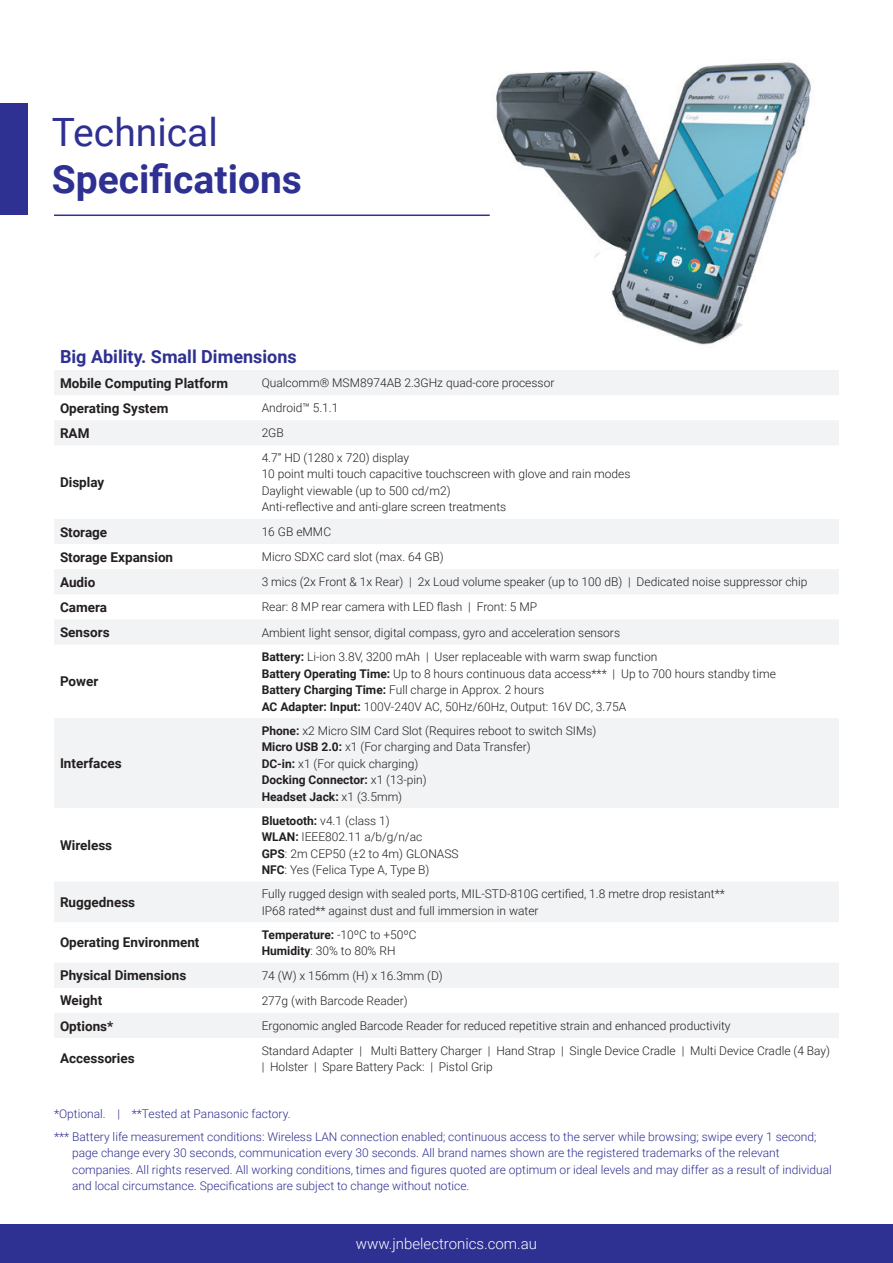
<style>
.page{position:relative;width:893px;height:1263px;background:#fff}
.page>*{position:absolute;margin:0;border:0;box-sizing:border-box;transform-origin:0 0}
.t1{font:700 39px "Roboto";color:#2e3092}
.t2{font:39px "Roboto";color:#2e3092}
.t3{font:700 18px "Roboto";color:#2e3092}
.t4{font:300 15px "Roboto";color:#fff}
.t5{font:700 13.5px "Roboto";color:#231f20}
.t6{font:300 12px/16.5px "Roboto";color:#231f20}
.t7{font:300 12px/16.5px "Roboto";color:#2e3092}
.s1{font-weight:700}
</style>
<div class="page">
<img style="left:465px;top:62px;width:346px;height:283px">
<div style="left:0;top:103px;width:27px;height:111px;background:#2e3092"></div>
<hr style="left:54px;top:215px;width:436px;height:1px;background:#2e3092">
<svg style="left:54px;top:370px;width:785px;height:668px"></svg>
<div style="left:0;top:1224px;width:893px;height:39px;background:#2e3092"></div>
<h1 class="t2" style="left:52px;top:105px;width:168px">Technical</h1>
<h1 class="t1" style="left:52px;top:151px;width:252px">Specifications</h1>
<h2 class="t3" style="left:60px;top:344px;width:238px">Big Ability. Small Dimensions</h2>
<p class="t5" style="left:60px;top:373px;width:170px">Mobile Computing Platform</p>
<p class="t6" style="left:262px;top:374px;width:294px">Qualcomm® MSM8974AB 2.3GHz quad-core processor</p>
<p class="t5" style="left:60px;top:399px;width:110px">Operating System</p>
<p class="t6" style="left:262px;top:399px;width:78px">Android™ 5.1.1</p>
<p class="t5" style="left:60px;top:424px;width:31px">RAM</p>
<p class="t6" style="left:262px;top:424px;width:24px">2GB</p>
<p class="t5" style="left:60px;top:473px;width:46px">Display</p>
<p class="t6" style="left:262px;top:449px;width:370px">4.7” HD (1280 x 720) display<br>10 point multi touch capacitive touchscreen with glove and rain modes Daylight viewable (up to 500 cd/m2)<br>Anti-reflective and anti-glare screen treatments</p>
<p class="t5" style="left:60px;top:522px;width:49px">Storage</p>
<p class="t6" style="left:262px;top:523px;width:71px">16 GB eMMC</p>
<p class="t5" style="left:60px;top:547px;width:115px">Storage Expansion</p>
<p class="t6" style="left:262px;top:548px;width:184px">Micro SDXC card slot (max. 64 GB)</p>
<p class="t5" style="left:60px;top:573px;width:37px">Audio</p>
<p class="t6" style="left:262px;top:573px;width:547px">3 mics (2x Front &amp; 1x Rear) | 2x Loud volume speaker (up to 100 dB) | Dedicated noise suppressor chip</p>
<p class="t5" style="left:60px;top:598px;width:49px">Camera</p>
<p class="t6" style="left:262px;top:598px;width:277px">Rear: 8 MP rear camera with LED flash | Front: 5 MP</p>
<p class="t5" style="left:60px;top:623px;width:51px">Sensors</p>
<p class="t6" style="left:262px;top:623px;width:360px">Ambient light sensor, digital compass, gyro and acceleration sensors</p>
<p class="t5" style="left:60px;top:672px;width:40px">Power</p>
<p class="t6" style="left:262px;top:648px;width:516px"><span class="s1">Battery:</span> Li-ion 3.8V, 3200 mAh | User replaceable with warm swap function<br><span class="s1">Battery Operating Time:</span> Up to 8 hours continuous data access*** | Up to 700 hours standby time <span class="s1">Battery Charging Time:</span> Full charge in Approx. 2 hours<br><span class="s1">AC Adapter: Input:</span> 100V-240V AC, 50Hz/60Hz, Output: 16V DC, 3.75A</p>
<p class="t5" style="left:60px;top:754px;width:63px">Interfaces</p>
<p class="t5" style="left:60px;top:836px;width:54px">Wireless</p>
<p class="t6" style="left:262px;top:722px;width:336px"><span class="s1">Phone:</span> x2 Micro SIM Card Slot (Requires reboot to switch SIMs)<br><span class="s1">Micro USB 2.0:</span> x1 (For charging and Data Transfer)<br><span class="s1">DC-in:</span> x1 (For quick charging)<br><span class="s1">Docking Connector:</span> x1 (13-pin)<br><span class="s1">Headset Jack:</span> x1 (3.5mm)</p>
<p class="t6" style="left:262px;top:812px;width:198px"><span class="s1">Bluetooth:</span> v4.1 (class 1)<br><span class="s1">WLAN:</span> IEEE802.11 a/b/g/n/ac<br><span class="s1">GPS</span>: 2m CEP50 (±2 to 4m) GLONASS<br><span class="s1">NFC</span>: Yes (Felica Type A, Type B)</p>
<p class="t5" style="left:60px;top:893px;width:77px">Ruggedness</p>
<p class="t6" style="left:262px;top:885px;width:465px">Fully rugged design with sealed ports, MIL-STD-810G certified, 1.8 metre drop resistant**<br>IP68 rated** against dust and full immersion in water</p>
<p class="t5" style="left:60px;top:933px;width:141px">Operating Environment</p>
<p class="t6" style="left:262px;top:926px;width:156px"><span class="s1">Temperature:</span> -10ºC to +50ºC<br><span class="s1">Humidity</span>: 30% to 80% RH</p>
<p class="t5" style="left:60px;top:966px;width:128px">Physical Dimensions</p>
<p class="t6" style="left:262px;top:967px;width:183px">74 (W) x 156mm (H) x 16.3mm (D)</p>
<p class="t5" style="left:60px;top:991px;width:44px">Weight</p>
<p class="t6" style="left:262px;top:992px;width:147px">277g (with Barcode Reader)</p>
<p class="t5" style="left:60px;top:1016px;width:55px">Options*</p>
<p class="t6" style="left:262px;top:1017px;width:470px">Ergonomic angled Barcode Reader for reduced repetitive strain and enhanced productivity</p>
<p class="t5" style="left:60px;top:1049px;width:76px">Accessories</p>
<p class="t6" style="left:262px;top:1041px;width:570px">Standard Adapter | Multi Battery Charger | Hand Strap | Single Device Cradle | Multi Device Cradle (4 Bay) | Holster | Spare Battery Pack: | Pistol Grip</p>
<p class="t7" style="left:54px;top:1102px;width:764px;line-height:22.5px">*Optional. | **Tested at Panasonic factory.<br>*** Battery life measurement conditions: Wireless LAN connection enabled; continuous access to the server while browsing; swipe every 1 second;</p>
<p class="t7" style="left:72px;top:1144px;width:761px">page change every 30 seconds, communication every 30 seconds. All brand names shown are the registered trademarks of the relevant companies. All rights reserved. All working conditions, times and figures quoted are optimum or ideal levels and may differ as a result of individual and local circumstance. Specifications are subject to change without notice.</p>
<p class="t4" style="left:356px;top:1233px;width:183px">www.jnbelectronics.com.au</p>
</div>
